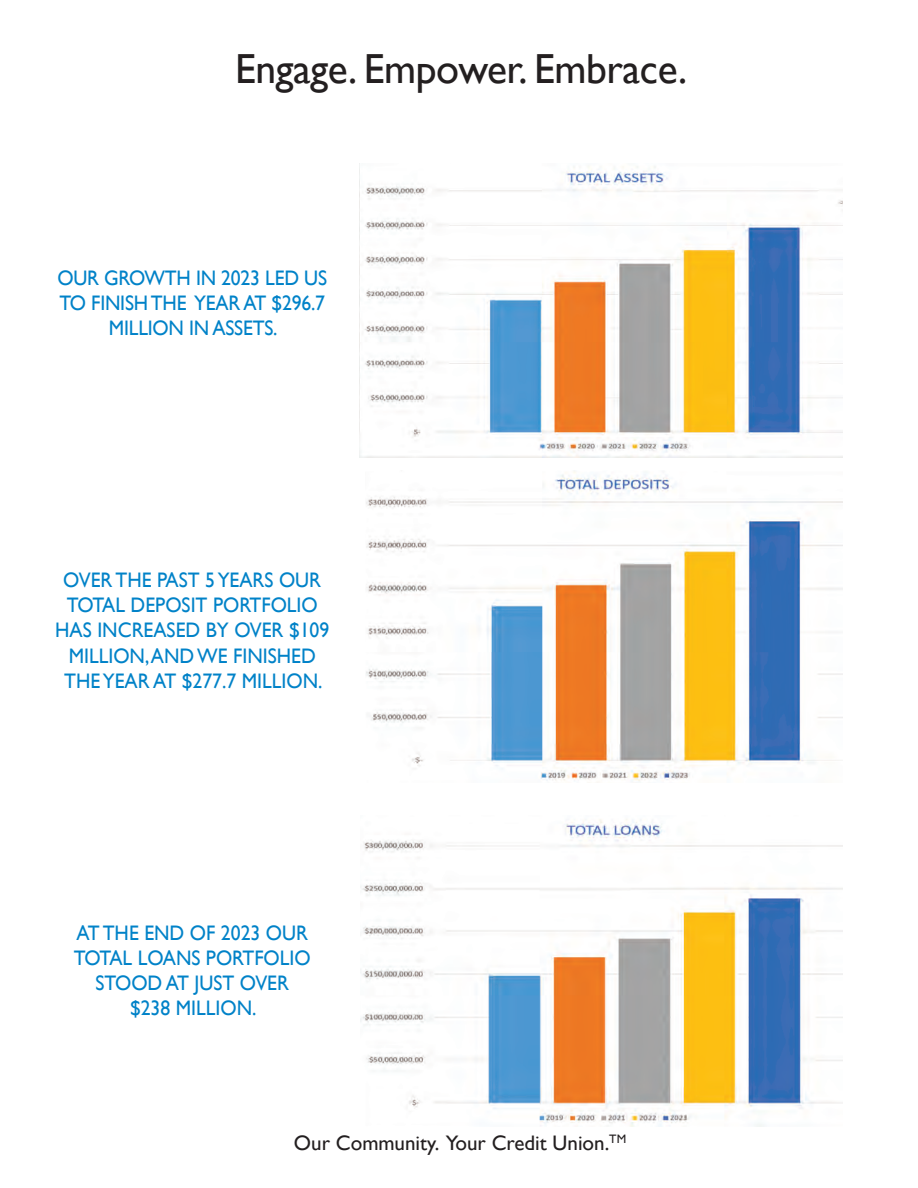
<style>
.page{position:relative;width:918px;height:1188px;background:#fff}
.page>*{position:absolute;margin:0;border:0;box-sizing:border-box;transform-origin:0 0}
.t1{font:42px "Gill Sans";letter-spacing:-.01em;color:#231f20}
.t2{font:21px/25.2px "Gill Sans";color:#0082c8;text-align:center;scale:.94 1}
.t3{font:21px "Gill Sans";color:#231f20}
</style>
<div class="page">
<img style="left:360px;top:166px;width:483px;height:291px">
<img style="left:366px;top:471px;width:477px;height:312px">
<img style="left:360px;top:819px;width:483px;height:307px">
<h1 class="t1" style="left:235px;top:44px;width:454px">Engage. Empower. Embrace.</h1>
<p class="t2" style="left:57px;top:265px;width:288px">OUR GROWTH IN 2023 LED US<br>TO FINISH THE YEAR AT $296.7<br>MILLION IN ASSETS.</p>
<p class="t2" style="left:55px;top:568px;width:293px">OVER THE PAST 5 YEARS OUR<br>TOTAL DEPOSIT PORTFOLIO<br>HAS INCREASED BY OVER $109<br>MILLION, AND WE FINISHED<br>THE YEAR AT $277.7 MILLION.</p>
<p class="t2" style="left:74px;top:921px;width:253px">AT THE END OF 2023 OUR<br>TOTAL LOANS PORTFOLIO<br>STOOD AT JUST OVER $238 MILLION.</p>
<p class="t3" style="left:294px;top:1131px;width:334px">Our Community. Your Credit Union.<sup>TM</sup></p>
</div>
